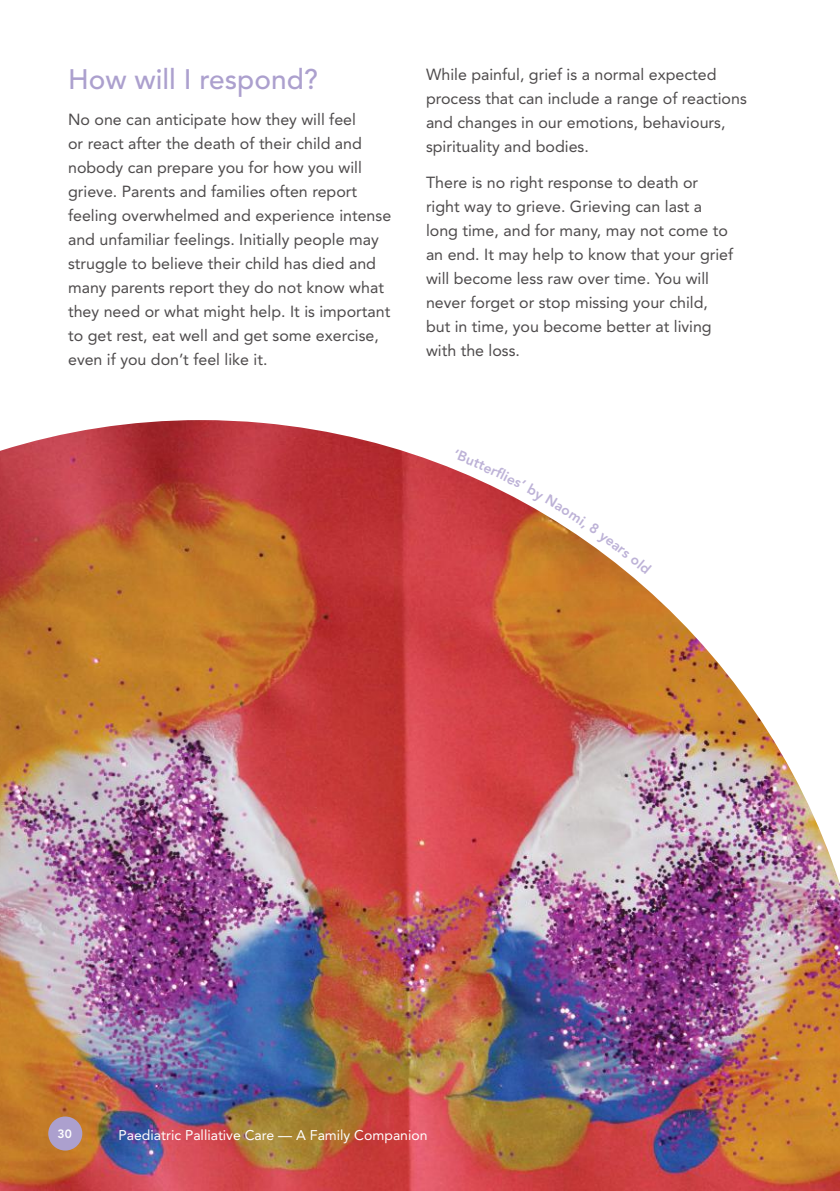
<style>
.page{position:relative;width:840px;height:1191px;background:#fff}
.page>*{position:absolute;margin:0;border:0;box-sizing:border-box;transform-origin:0 0}
.t1{font:500 28px "Avenir LT Std";color:#aca0ce}
.t2{font:16px/24px "Avenir LT Std";color:#4e4b4c}
.t3{font:14px "Avenir LT Std";color:#fff}
.t4{font:800 12px "Avenir LT Std";color:#fff}
</style>
<div class="page">
<img style="left:0;top:420px;width:839px;height:771px">
<div style="left:48px;top:1116px;width:34px;height:34px;background:#aca0ce;border-radius:50%"></div>
<svg style="left:455px;top:449px;width:196px;height:125px"></svg>
<h1 class="t1" style="left:68px;top:63px;width:251px">How will I respond?</h1>
<p class="t2" style="left:68px;top:107px;width:324px">No one can anticipate how they will feel<br>or react after the death of their child and nobody can prepare you for how you will grieve. Parents and families often report feeling overwhelmed and experience intense and unfamiliar feelings. Initially people may struggle to believe their child has died and many parents report they do not know what they need or what might help. It is important to get rest, eat well and get some exercise, even if you don’t feel like it.</p>
<p class="t2" style="left:426px;top:63px;width:322px">While painful, grief is a normal expected process that can include a range of reactions and changes in our emotions, behaviours, spirituality and bodies.</p>
<p class="t2" style="left:426px;top:170px;width:308px">There is no right response to death or right way to grieve. Grieving can last a long time, and for many, may not come to an end. It may help to know that your grief will become less raw over time. You will never forget or stop missing your child, but in time, you become better at living with the loss.</p>
<p class="t4" style="left:58px;top:1126px;width:16px">30</p>
<p class="t3" style="left:118px;top:1126px;width:310px">Paediatric Palliative Care — A Family Companion</p>
</div>
